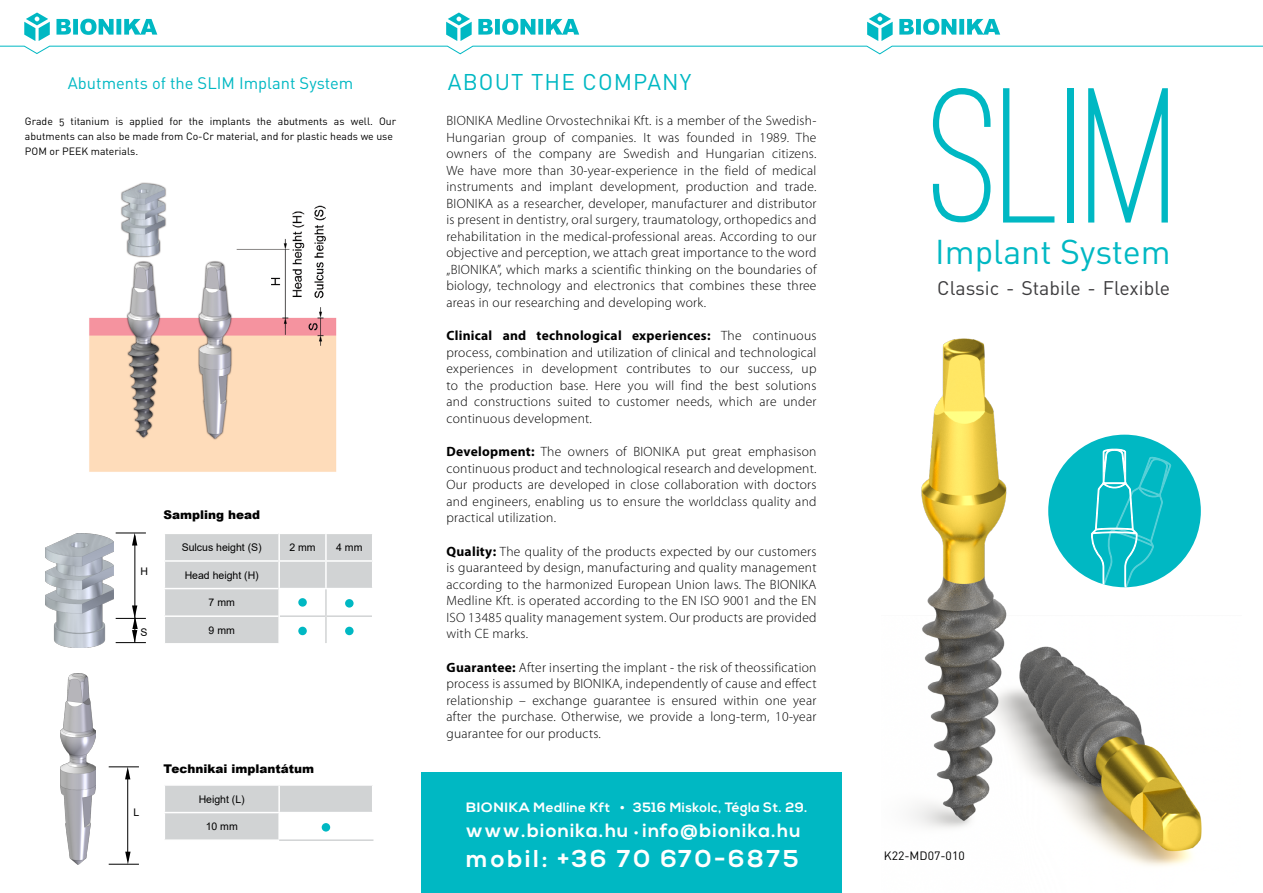
<style>
.page{position:relative;width:1263px;height:893px;background:#fff}
.page>*{position:absolute;margin:0;border:0;box-sizing:border-box;transform-origin:0 0}
.t1{font:500 199.2px "Ostrich Sans";color:#00b8c3}
.t2{font:34.05px "DIN Pro";color:#00b8c3}
.t3{font:700 24.3px "Nexa";letter-spacing:.11em;color:#fff}
.t4{font:22.5px "DIN Pro";letter-spacing:.05em;color:#00b8c3}
.t5{font:19.5px "DIN Pro";color:#3d3c3e}
.t6{font:700 19.2px "Nexa";letter-spacing:.05em;color:#fff}
.t7{font:16.5px "DIN Pro";color:#00b8c3}
.t8{font:300 13.5px/16.5px "Myriad Pro";letter-spacing:.02em;color:#000;text-align:justify}
.t9{font:700 13.5px "Nexa";letter-spacing:.03em;color:#fff}
.t10{font:700 13.5px "Nexa";letter-spacing:.03em;color:#fff;scale:1.1 1}
.t11{font:900 12px "Arial";color:#000}
.t12{font:12px "DIN Pro";color:#000}
.t13{font:10.5px/15px "DIN Pro";color:#000}
.t14{font:10.5px "Arial";color:#000}
.s1{font-weight:700}
.s2{font-size:12.9px}
</style>
<div class="page">
<img style="left:911px;top:338px;width:291px;height:528px">
<img style="left:46px;top:533px;width:68px;height:114px">
<hr style="left:135px;top:536px;width:1px;height:106px;background:#000">
<svg style="left:116px;top:533px;width:29px;height:12px"></svg>
<svg style="left:116px;top:605px;width:29px;height:38px"></svg>
<img style="left:61px;top:673px;width:34px;height:192px">
<hr style="left:127px;top:771px;width:1px;height:89px;background:#000">
<svg style="left:109px;top:852px;width:29px;height:13px"></svg>
<svg style="left:109px;top:767px;width:29px;height:12px"></svg>
<img style="left:89px;top:182px;width:248px;height:290px">
<div style="left:279px;top:785px;width:94px;height:28px;background:#d1d3d4"></div>
<div style="left:165px;top:785px;width:114px;height:55px;background:#d1d3d4"></div>
<hr style="left:279px;top:784px;width:94px;height:2px;background:#fff">
<hr style="left:278px;top:786px;width:2px;height:26px;background:#fff">
<svg style="left:372px;top:786px;width:1px;height:26px"></svg>
<hr style="left:164px;top:812px;width:115px;height:1px;background:#fff">
<hr style="left:279px;top:812px;width:94px;height:1px;background:#fff">
<hr style="left:278px;top:813px;width:2px;height:26px;background:#fff">
<hr style="left:279px;top:839px;width:94px;height:2px;background:#d1d3d4">
<div style="left:322px;top:823px;width:8px;height:9px;background:#00b8c3;border-radius:50%"></div>
<svg style="left:165px;top:534px;width:207px;height:109px"></svg>
<hr style="left:278px;top:588px;width:48px;height:1px;background:#fff">
<hr style="left:326px;top:588px;width:47px;height:1px;background:#fff">
<hr style="left:280px;top:615px;width:45px;height:2px;background:#d1d3d4">
<hr style="left:327px;top:615px;width:45px;height:2px;background:#d1d3d4">
<hr style="left:325px;top:589px;width:2px;height:27px;background:#d1d3d4">
<hr style="left:325px;top:616px;width:2px;height:27px;background:#d1d3d4">
<div style="left:298px;top:598px;width:9px;height:9px;background:#00b8c3;border-radius:50%"></div>
<div style="left:345px;top:599px;width:9px;height:9px;background:#00b8c3;border-radius:50%"></div>
<div style="left:298px;top:627px;width:9px;height:8px;background:#00b8c3;border-radius:50%"></div>
<div style="left:345px;top:627px;width:9px;height:8px;background:#00b8c3;border-radius:50%"></div>
<svg style="left:0;top:13px;width:1263px;height:42px"></svg>
<div style="left:1048px;top:435px;width:153px;height:152px;background:#00b8c3;border-radius:50%"></div>
<svg style="left:1059px;top:448px;width:112px;height:139px"></svg>
<div style="left:421px;top:773px;width:420px;height:120px;background:#00b8c3"></div>
<p class="t7" style="left:68px;top:72px;width:287px">Abutments of the SLIM Implant System</p>
<p class="t13" style="left:25px;top:114px;width:373px">Grade 5 titanium is applied for the implants the abutments as well. Our abutments can also be made from Co-Cr material, and for plastic heads we use<br>POM or PEEK materials.</p>
<p class="t14" style="left:140px;top:564px;width:9px">H</p>
<p class="t14" style="left:141px;top:625px;width:9px">S</p>
<p class="t11" style="left:164px;top:506px;width:98px">Sampling head</p>
<p class="t14" style="left:182px;top:540px;width:81px">Sulcus height (S)</p>
<p class="t14" style="left:289px;top:540px;width:28px">2 mm</p>
<p class="t14" style="left:336px;top:540px;width:28px">4 mm</p>
<p class="t14" style="left:185px;top:568px;width:76px">Head height (H)</p>
<p class="t14" style="left:209px;top:595px;width:28px">7 mm</p>
<p class="t14" style="left:209px;top:623px;width:28px">9 mm</p>
<p class="t14" style="left:133px;top:805px;width:7px">L</p>
<p class="t11" style="left:164px;top:760px;width:152px">Technikai implantátum</p>
<p class="t14" style="left:199px;top:792px;width:48px">Height (L)</p>
<p class="t14" style="left:206px;top:819px;width:34px">10 mm</p>
<h3 class="t4" style="left:448px;top:67px;width:245px">ABOUT THE COMPANY</h3>
<p class="t8" style="left:446px;top:113px;width:372px">BIONIKA Medline Orvostechnikai Kft. is a member of the Swedish-Hungarian group of companies. It was founded in 1989. The owners of the company are Swedish and Hungarian citizens.<br>We have more than 30-year-experience in the field of medical instruments and implant development, production and trade.<br>BIONIKA as a researcher, developer, manufacturer and distributor is present in dentistry, oral surgery, traumatology, orthopedics and rehabilitation in the medical-professional areas. According to our objective and perception, we attach great importance to the word „BIONIKA”, which marks a scientific thinking on the boundaries of biology, technology and electronics that combines these three areas in our researching and developing work.</p>
<p class="t8" style="left:446px;top:328px;width:372px"><span class="s1">Clinical and technological experiences:</span> The continuous process, combination and utilization of clinical and technological experiences in development contributes to our success, up to the production base. Here you will find the best solutions and constructions suited to customer needs, which are under continuous development.</p>
<p class="t8" style="left:446px;top:444px;width:372px"><span class="s1">Development:</span> The owners of BIONIKA put great emphasison continuous product and technological research and development.<br>Our products are developed in close collaboration with doctors and engineers, enabling us to ensure the worldclass quality and practical utilization.</p>
<p class="t8" style="left:446px;top:543px;width:372px"><span class="s1">Quality:</span> The quality of the products expected by our customers is guaranteed by design, manufacturing and quality management according to the harmonized European Union laws. The BIONIKA Medline Kft. is operated according to the EN ISO 9001 and the EN ISO 13485 quality management system. Our products are provided with CE marks.</p>
<p class="t8" style="left:446px;top:659px;width:372px"><span class="s1">Guarantee:</span> After inserting the implant - the risk of theossification process is assumed by BIONIKA, independently of cause and effect relationship – exchange guarantee is ensured within one year after the purchase. Otherwise, we provide a long-term, 10-year guarantee for our products.</p>
<p class="t10" style="left:466px;top:799px;width:146px">BIONIKA Medline Kft •</p>
<h3 class="t6" style="left:466px;top:819px;width:336px">www.bionika.hu <span class="s2">•</span> info@bionika.hu</h3>
<p class="t9" style="left:633px;top:799px;width:176px">3516 Miskolc, Tégla St. 29.</p>
<h3 class="t3" style="left:466px;top:845px;width:334px">mobil: +36 70 670-6875</h3>
<h1 class="t1" style="left:931px;top:37px;width:252px">SLIM</h1>
<h2 class="t2" style="left:935px;top:229px;width:237px">Implant System</h2>
<h3 class="t5" style="left:937px;top:275px;width:234px">Classic - Stabile - Flexible</h3>
<p class="t12" style="left:884px;top:848px;width:82px">K22-MD07-010</p>
</div>
